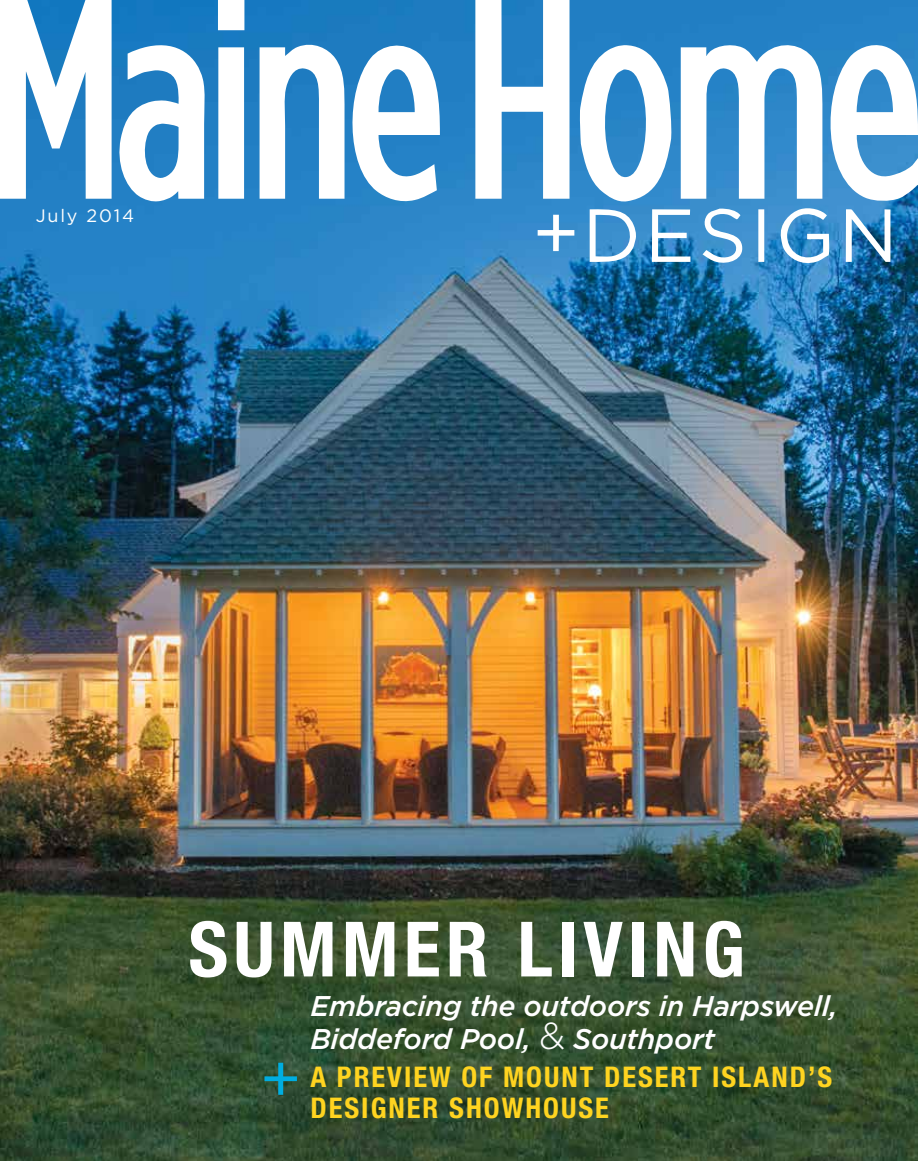
<style>
.page{position:relative;width:918px;height:1161px;background:#fff}
.page>*{position:absolute;margin:0;border:0;box-sizing:border-box;transform-origin:0 0}
.t1{font:700 condensed 76.35px "Helvetica Neue LT Std";letter-spacing:.07em;color:#fff}
.t2{font:66.3px "Gotham";color:#00ade0}
.t3{font:italic 500 28.5px/33px "Gotham";letter-spacing:-.01em;color:#fff}
.t4{font:700 condensed 28.5px/30.5px "Helvetica Neue LT Std";letter-spacing:.07em;color:#ffd420}
.t5{font:18px "Gotham";letter-spacing:.1em;color:#fff}
.s1{font-weight:300;font-style:normal;font-size:37.5px}
</style>
<div class="page">
<img style="left:0;top:266px;width:918px;height:895px">
<svg style="left:0;top:0;width:918px;height:266px"></svg>
<p class="t5" style="left:36px;top:204px;width:100px">July 2014</p>
<h1 class="t1" style="left:189px;top:903px;width:558px">SUMMER LIVING</h1>
<p class="t3" style="left:310px;top:989px;width:529px">Embracing the outdoors in Harpswell,<br>Biddeford Pool, <span class="s1">&amp;</span> Southport</p>
<p class="t4" style="left:310px;top:1061px;width:523px">A PREVIEW OF MOUNT DESERT ISLAND’S<br>DESIGNER SHOWHOUSE</p>
<h2 class="t2" style="left:260px;top:1036px;width:43px">+</h2>
</div>
